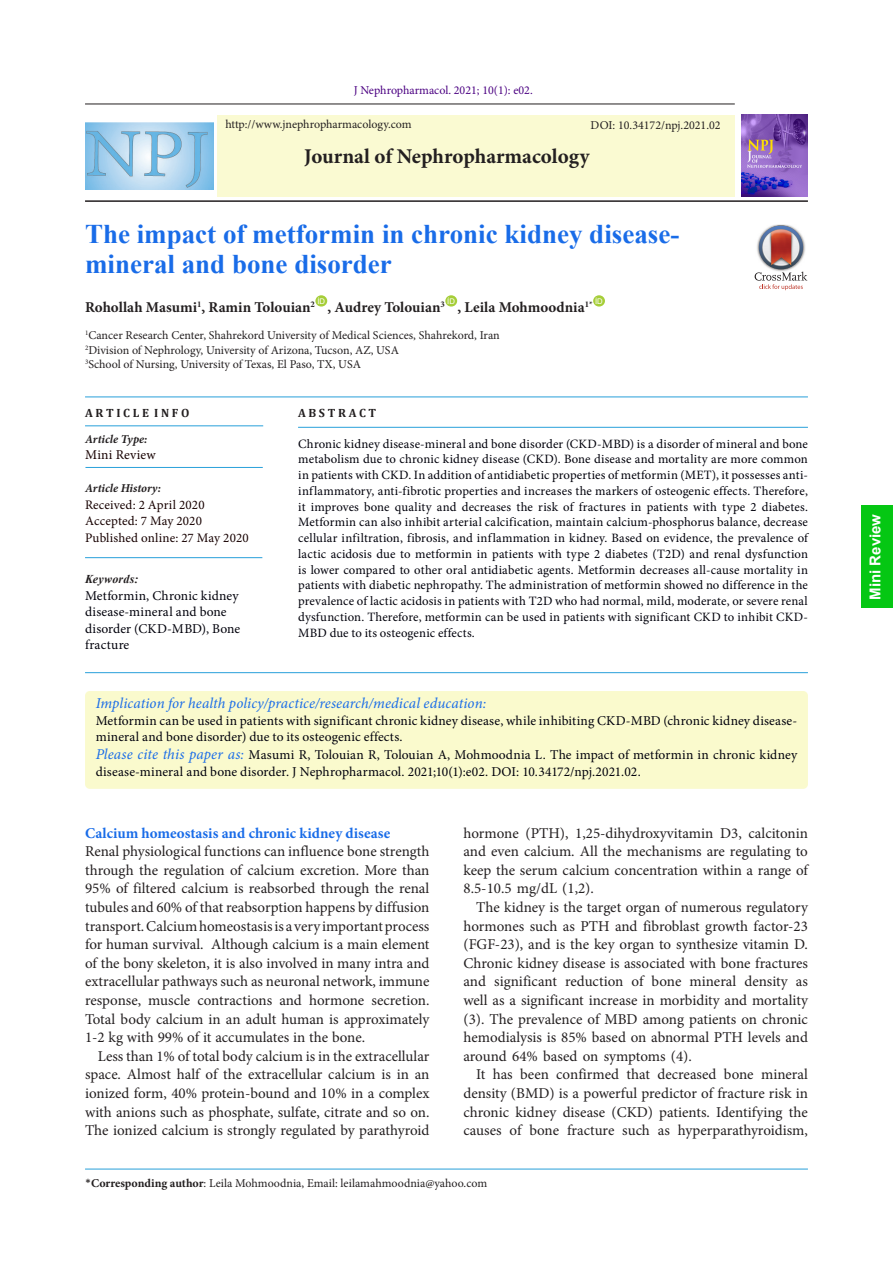
<style>
.page{position:relative;width:893px;height:1263px;background:#fff}
.page>*{position:absolute;margin:0;border:0;box-sizing:border-box;transform-origin:0 0}
.t1{font:700 27px/30px "Times New Roman";color:#196ce8}
.t2{font:700 21px "Minion Pro";color:#231f20}
.t3{font:15px/18.6px "Minion Pro";color:#231f20;text-align:justify}
.t4{font:700 15px "Minion Pro";color:#231f20}
.abstract{font:italic 15px "Minion Pro";letter-spacing:.005em;color:#196ce8}
.t5{font:700 15px "Minion Pro";color:#196ce8}
.t6{font:700 15px "Arial";color:#fff}
.abstract-2{font:13.5px/16.5px "Minion Pro";letter-spacing:.01em;color:#00000b}
.t7{font:13.5px "Minion Pro";letter-spacing:.02em;color:#170000}
.t8{font:13.05px "Minion Pro";letter-spacing:.01em;color:#170000}
.abstract-3{font:12.75px/15.8px "Minion Pro";letter-spacing:.01em;color:#00000b;text-align:justify}
.t9{font:12px "Minion Pro";color:#231f20}
.t10{font:12px "Minion Pro";color:#4b0082}
.t11{font:italic 700 12px "Minion Pro";color:#231f20}
.t12{font:700 12px "Cambria";color:#231f20}
.abstract-4{font:italic 700 12px "Times New Roman";letter-spacing:.015em;color:#231f20}
.t13{font:7.8px "Arial";color:#fff}
.s1{font-style:italic;font-size:15px;color:#196ce8}
.s2{font-family:"Calibri"}
.s3{font-weight:700}
</style>
<div class="page">
<hr style="left:85px;top:104px;width:650px;height:1px;background:#231f20">
<hr style="left:85px;top:200px;width:723px;height:2px;background:#231f20">
<div style="left:217px;top:115px;width:518px;height:81px;background:#fafad2"></div>
<img style="left:741px;top:115px;width:66px;height:82px">
<div style="left:315px;top:295px;width:12px;height:12px;background:#a6ce39;border-radius:50%"></div>
<div style="left:445px;top:295px;width:12px;height:12px;background:#a6ce39;border-radius:50%"></div>
<div style="left:593px;top:295px;width:12px;height:12px;background:#a6ce39;border-radius:50%"></div>
<hr style="left:85px;top:1169px;width:723px;height:1px;background:#28a0da">
<div style="left:85px;top:691px;width:723px;height:98px;background:#fafacd;border-radius:5px"></div>
<hr style="left:298px;top:427px;width:510px;height:1px;background:#28a0da">
<hr style="left:85px;top:396px;width:723px;height:1px;background:#28a0da">
<hr style="left:85px;top:672px;width:723px;height:1px;background:#28a0da">
<hr style="left:85px;top:425px;width:178px;height:1px;background:#28a0da">
<hr style="left:85px;top:467px;width:178px;height:1px;background:#28a0da">
<div style="left:861px;top:505px;width:32px;height:102px;background:#05c713"></div>
<svg style="left:755px;top:225px;width:52px;height:65px"></svg>
<hr style="left:85px;top:557px;width:177px;height:1px;background:#28a0da">
<img style="left:85px;top:122px;width:128px;height:67px">
<p class="t10" style="left:354px;top:82px;width:181px">J Nephropharmacol. 2021; 10(1): e02.</p>
<p class="t9" style="left:225px;top:116px;width:188px">http://www.jnephropharmacology.com</p>
<p class="t9" style="left:591px;top:117px;width:131px">DOI: 10.34172/npj.2021.02</p>
<p class="t2" style="left:304px;top:142px;width:287px">Journal of Nephropharmacology</p>
<p class="t1" style="left:85px;top:218px;width:596px">The impact of metformin in chronic kidney disease&shy;mineral and bone disorder</p>
<p class="t4" style="left:85px;top:297px;width:231px">Rohollah Masumi<sup>1</sup>, Ramin Tolouian<sup>2</sup></p>
<p class="t13" style="left:447px;top:296px;width:9px">ID</p>
<p class="t4" style="left:457px;top:297px;width:137px">, Leila Mohmoodnia<sup>1*</sup></p>
<p class="t13" style="left:595px;top:296px;width:9px">ID</p>
<p class="t9" style="left:85px;top:327px;width:416px"><sup>1</sup>Cancer Research Center, Shahrekord University of Medical Sciences, Shahrekord, Iran</p>
<p class="t9" style="left:85px;top:342px;width:315px"><sup>2</sup>Division of Nephrology, University of Arizona, Tucson, AZ, USA</p>
<p class="t9" style="left:85px;top:356px;width:277px"><sup>3</sup>School of Nursing, University of Texas, El Paso, TX, USA</p>
<p class="t13" style="left:317px;top:296px;width:9px">ID</p>
<p class="t4" style="left:328px;top:297px;width:119px">, Audrey Tolouian<sup>3</sup></p>
<p class="t12" style="left:85px;top:404px;width:106px">A R T I C L E I N F O</p>
<p class="t11" style="left:85px;top:430px;width:64px">Article Type:</p>
<p class="t7" style="left:85px;top:446px;width:72px">Mini Review</p>
<p class="t11" style="left:85px;top:480px;width:78px">Article History:</p>
<p class="t8" style="left:85px;top:496px;width:121px">Received: 2 April 2020</p>
<p class="t8" style="left:85px;top:512px;width:118px">Accepted: 7 May 2020</p>
<p class="t8" style="left:85px;top:529px;width:165px">Published online: 27 May 2020</p>
<p class="abstract-4" style="left:85px;top:571px;width:55px">Keywords:</p>
<p class="abstract-2" style="left:85px;top:587px;width:157px">Metformin, Chronic kidney disease-mineral and bone disorder (CKD-MBD), Bone fracture</p>
<p class="t12" style="left:298px;top:405px;width:80px">A B S T R A C T</p>
<p class="abstract-3" style="left:298px;top:436px;width:511px">Chronic kidney disease-mineral and bone disorder (CKD-MBD) is a disorder of mineral and bone metabolism due to chronic kidney disease (CKD). Bone disease and mortality are more common in patients with CKD. In addition of antidiabetic properties of metformin (MET), it possesses anti&shy;inflammatory, anti-fibrotic properties and increases the markers of osteogenic effects. Therefore, it improves bone quality and decreases the risk of fractures in patients with type 2 diabetes.<br>Metformin can also inhibit arterial calcification, maintain calcium-phosphorus balance, decrease cellular infiltration, fibrosis, and inflammation in kidney. Based on evidence, the prevalence of lactic acidosis due to metformin in patients with type 2 diabetes (T2D) and renal dysfunction is lower compared to other oral antidiabetic agents. Metformin decreases all-cause mortality in patients with diabetic nephropathy. The administration of metformin showed no difference in the prevalence of lactic acidosis in patients with T2D who had normal, mild, moderate, or severe renal dysfunction. Therefore, metformin can be used in patients with significant CKD to inhibit CKD-MBD due to its osteogenic effects.</p>
<p class="abstract" style="left:96px;top:693px;width:392px">Implication for health policy/practice/research/medical education:</p>
<p class="abstract-2" style="left:96px;top:712px;width:703px">Metformin can be used in patients with significant chronic kidney disease, while inhibiting CKD-MBD (chronic kidney disease&shy;mineral and bone disorder) due to its osteogenic effects.</p>
<p class="abstract-2" style="left:96px;top:747px;width:703px"><span class="s1">Please cite this paper as:</span> Masumi R, Tolouian R, Tolouian A, Mohmoodnia L. The impact of metformin in chronic kidney disease-mineral and bone disorder. J Nephropharmacol. 2021;10(1):e02. DOI: 10.34172/npj.2021.02.</p>
<p class="t5" style="left:85px;top:822px;width:307px">Calcium homeostasis and chronic kidney disease</p>
<p class="t3" style="left:85px;top:842px;width:346px">Renal physiological functions can influence bone strength through the regulation of calcium excretion. More than 95% of filtered calcium is reabsorbed through the renal tubules and 60% of that reabsorption happens by diffusion transport. Calcium homeostasis is a very important process for human survival. Although calcium is a main element of the bony skeleton, it is also involved in many intra and extracellular pathways such as neuronal network, immune response, muscle contractions and hormone secretion.<br>Total body calcium in an adult human is approximately 1-2 kg with 99% of it accumulates in the bone.</p>
<p class="t3" style="left:85px;top:1047px;width:346px;text-indent:13px">Less than 1% of total body calcium is in the extracellular space. Almost half of the extracellular calcium is in an ionized form, 40% protein-bound and 10% in a complex with anions such as phosphate, sulfate, citrate and so on.<br>The ionized calcium is strongly regulated by parathyroid</p>
<p class="t3" style="left:463px;top:824px;width:346px">hormone (PTH), 1,25-dihydroxyvitamin D3, calcitonin and even calcium. All the mechanisms are regulating to keep the serum calcium concentration within a range of 8.5-10.5 mg/dL (1,2).</p>
<p class="t3" style="left:463px;top:898px;width:346px;text-indent:13px">The kidney is the target organ of numerous regulatory hormones such as PTH and fibroblast growth factor-23 (FGF-23), and is the key organ to synthesize vitamin D.<br>Chronic kidney disease is associated with bone fractures and significant reduction of bone mineral density as well as a significant increase in morbidity and mortality (3). The prevalence of MBD among patients on chronic hemodialysis is 85% based on abnormal PTH levels and around 64% based on symptoms (4).</p>
<p class="t3" style="left:463px;top:1065px;width:346px;text-indent:13px">It has been confirmed that decreased bone mineral density (BMD) is a powerful predictor of fracture risk in chronic kidney disease (CKD) patients. Identifying the causes of bone fracture such as hyperparathyroidism,</p>
<p class="t9" style="left:85px;top:1175px;width:404px"><span class="s2">*</span><span class="s3">Corresponding author</span>: Leila Mohmoodnia, Email: leilamahmoodnia@yahoo.com</p>
<p class="t6" style="left:864px;top:600px;width:87px;rotate:-90deg">Mini Review</p>
</div>
